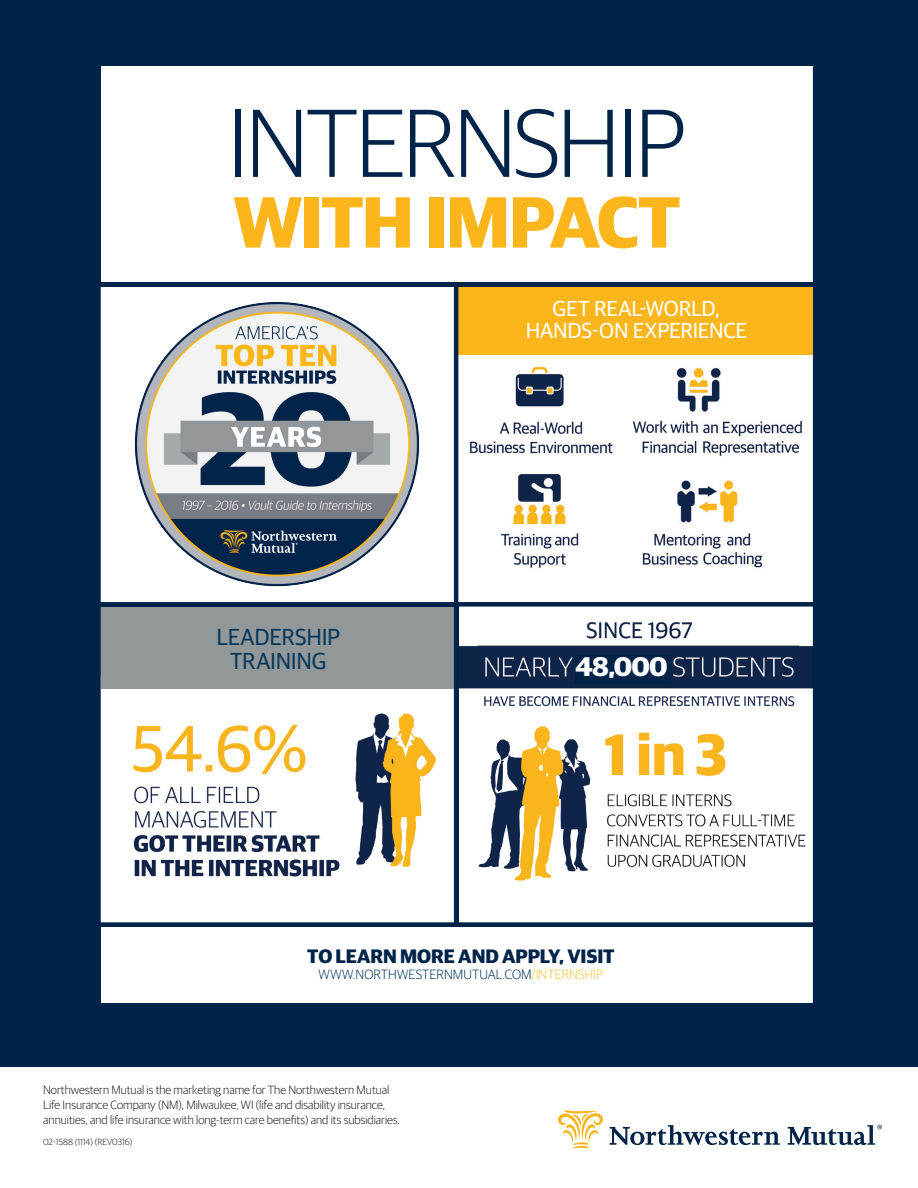
<style>
.page{position:relative;width:918px;height:1188px;background:#fff}
.page>*{position:absolute;margin:0;border:0;box-sizing:border-box;transform-origin:0 0}
.t1{font:300 96.75px "Guardian Sans";letter-spacing:-.03em;color:#002349}
.t2{font:700 72.6px "Guardian Sans";letter-spacing:-.02em;color:#fcb61c}
.t3{font:700 27px "Guardian Sans";color:#fff}
.t4{font:23.25px/24px "Guardian Sans";letter-spacing:-.015em;color:#07395c;text-align:center}
.t5{font:21.75px/22.5px "Guardian Sans";letter-spacing:-.01em;color:#fff;text-align:center}
.t6{font:700 19.5px "Guardian Sans";letter-spacing:-.005em;color:#002349}
.t7{font:300 13.5px "Guardian Sans";letter-spacing:.005em;color:#07395c}
.t8{font:300 12px/15px "Guardian Sans";color:#231f20}
.t9{font:300 9px "Guardian Sans";color:#231f20}
.s1{color:#fec145}
</style>
<div class="page">
<div style="left:0;top:0;width:918px;height:1066px;background:#002349"></div>
<svg style="left:610px;top:1125px;width:170px;height:20px"></svg>
<svg style="left:558px;top:1110px;width:45px;height:38px"></svg>
<svg style="left:788px;top:1125px;width:94px;height:20px"></svg>
<div style="left:101px;top:286px;width:355px;height:318px;background:#fff"></div>
<img style="left:134px;top:302px;width:286px;height:285px">
<div style="left:458px;top:286px;width:357px;height:318px;background:#fff"></div>
<img style="left:458px;top:355px;width:344px;height:235px">
<div style="left:459px;top:607px;width:356px;height:317px;background:#fff"></div>
<img style="left:459px;top:607px;width:354px;height:284px">
<div style="left:101px;top:927px;width:714px;height:76px;background:#fff"></div>
<div style="left:101px;top:66px;width:714px;height:216px;background:#fff"></div>
<img style="left:101px;top:688px;width:353px;height:234px">
<div style="left:101px;top:607px;width:355px;height:81px;background:#929799"></div>
<div style="left:576px;top:655px;width:94px;height:28px;background:#002349"></div>
<div style="left:91px;top:922px;width:731px;height:5px;background:#002349"></div>
<hr style="left:813px;top:66px;width:4px;height:946px;background:#002349">
<div style="left:458px;top:287px;width:355px;height:68px;background:#fcb61c"></div>
<hr style="left:94px;top:283px;width:731px;height:4px;background:#002349">
<div style="left:94px;top:602px;width:731px;height:5px;background:#002349"></div>
<hr style="left:454px;top:283px;width:4px;height:642px;background:#002349">
<h1 class="t1" style="left:228px;top:77px;width:459px">INTERNSHIP</h1>
<h2 class="t2" style="left:233px;top:168px;width:449px">WITH IMPACT</h2>
<h3 class="t4" style="left:216px;top:623px;width:125px">LEADERSHIP<br>TRAINING</h3>
<h3 class="t5" style="left:526px;top:296px;width:223px">GET REAL-WORLD,<br>HANDS-ON EXPERIENCE</h3>
<h3 class="t3" style="left:576px;top:647px;width:94px">48,000</h3>
<h3 class="t6" style="left:307px;top:942px;width:309px">TO LEARN MORE AND APPLY, VISIT</h3>
<p class="t7" style="left:319px;top:965px;width:286px">WWW.NORTHWESTERNMUTUAL.COM<span class="s1">/INTERNSHIP</span></p>
<p class="t8" style="left:43px;top:1081px;width:358px">Northwestern Mutual is the marketing name for The Northwestern Mutual<br>Life Insurance Company (NM), Milwaukee, WI (life and disability insurance, annuities, and life insurance with long-term care benefits) and its subsidiaries.</p>
<p class="t9" style="left:43px;top:1135px;width:91px">02-1588 (1114) (REV0316)</p>
</div>
